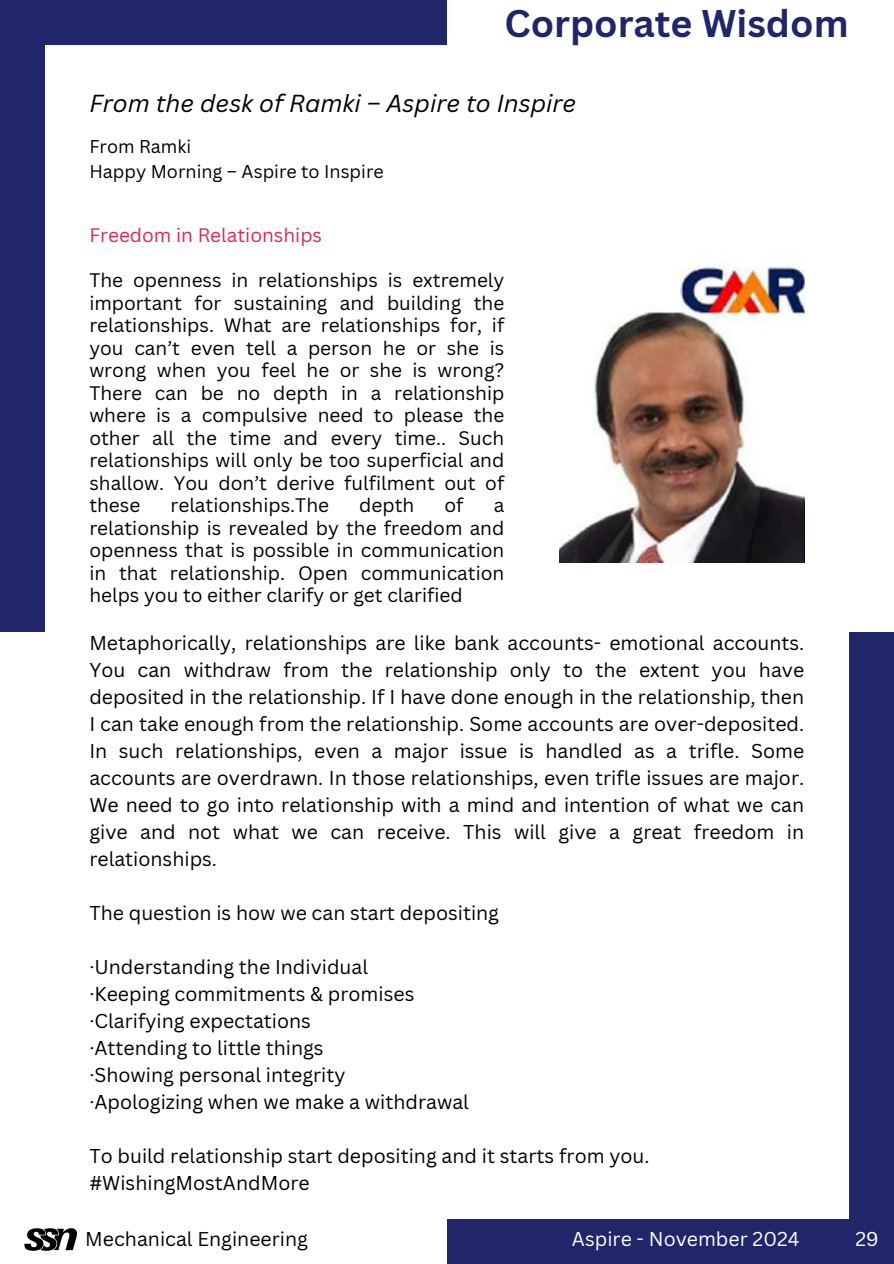
<style>
.page{position:relative;width:894px;height:1264px;background:#fff}
.page>*{position:absolute;margin:0;border:0;box-sizing:border-box;transform-origin:0 0}
.t1{font:700 37.5px "Canva Sans";color:#202669}
.t2{font:italic 24px "Canva Sans";color:#000}
.t3{font:19.5px/27px "Canva Sans";color:#000}
.t4{font:19.5px "Canva Sans";color:#fff}
.t5{font:19.05px/22.5px "Canva Sans";color:#000;text-align:justify}
.t6{font:19.05px "Canva Sans";color:#d82a54}
.t7{font:18px/24.8px "Canva Sans";color:#000}
</style>
<div class="page">
<div style="left:0;top:0;width:446px;height:44px;background:#202669"></div>
<div style="left:446px;top:1218px;width:447px;height:45px;background:#202669"></div>
<div style="left:0;top:0;width:44px;height:631px;background:#202669"></div>
<div style="left:848px;top:631px;width:45px;height:632px;background:#202669"></div>
<img style="left:559px;top:266px;width:245px;height:296px">
<svg style="left:24px;top:1228px;width:53px;height:22px"></svg>
<h1 class="t1" style="left:504px;top:-3px;width:345px">Corporate Wisdom</h1>
<p class="t2" style="left:89px;top:86px;width:488px">From the desk of Ramki – Aspire to Inspire</p>
<p class="t7" style="left:89px;top:133px;width:296px">From Ramki<br>Happy Morning – Aspire to Inspire</p>
<p class="t6" style="left:89px;top:222px;width:234px">Freedom in Relationships</p>
<p class="t5" style="left:89px;top:268px;width:416px">The openness in relationships is extremely important for sustaining and building the relationships. What are relationships for, if you can’t even tell a person he or she is wrong when you feel he or she is wrong?<br>There can be no depth in a relationship where is a compulsive need to please the other all the time and every time.. Such relationships will only be too superficial and shallow. You don’t derive fulfilment out of these</p>
<p class="t5" style="left:170px;top:493px;width:160px">relationships.The</p>
<p class="t5" style="left:359px;top:493px;width:57px">depth</p>
<p class="t5" style="left:444px;top:493px;width:21px">of</p>
<p class="t5" style="left:89px;top:493px;width:416px;text-indent:404px">a relationship is revealed by the freedom and openness that is possible in communication in that relationship. Open communication helps you to either clarify or get clarified</p>
<p class="t3" style="left:89px;top:629px;width:716px;text-align:justify">Metaphorically, relationships are like bank accounts- emotional accounts.<br>You can withdraw from the relationship only to the extent you have deposited in the relationship. If I have done enough in the relationship, then I can take enough from the relationship. Some accounts are over-deposited.<br>In such relationships, even a major issue is handled as a trifle. Some accounts are overdrawn. In those relationships, even trifle issues are major.<br>We need to go into relationship with a mind and intention of what we can give and not what we can receive. This will give a great freedom in relationships.</p>
<p class="t3" style="left:89px;top:899px;width:411px">The question is how we can start depositing</p>
<p class="t3" style="left:89px;top:953px;width:381px">·Understanding the Individual<br>·Keeping commitments &amp; promises ·Clarifying expectations<br>·Attending to little things<br>·Showing personal integrity<br>·Apologizing when we make a withdrawal</p>
<p class="t3" style="left:89px;top:1142px;width:561px">To build relationship start depositing and it starts from you. #WishingMostAndMore</p>
<p class="t3" style="left:85px;top:1225px;width:224px">Mechanical Engineering</p>
<p class="t4" style="left:572px;top:1225px;width:229px">Aspire - November 2024</p>
<p class="t4" style="left:855px;top:1225px;width:25px">29</p>
</div>
